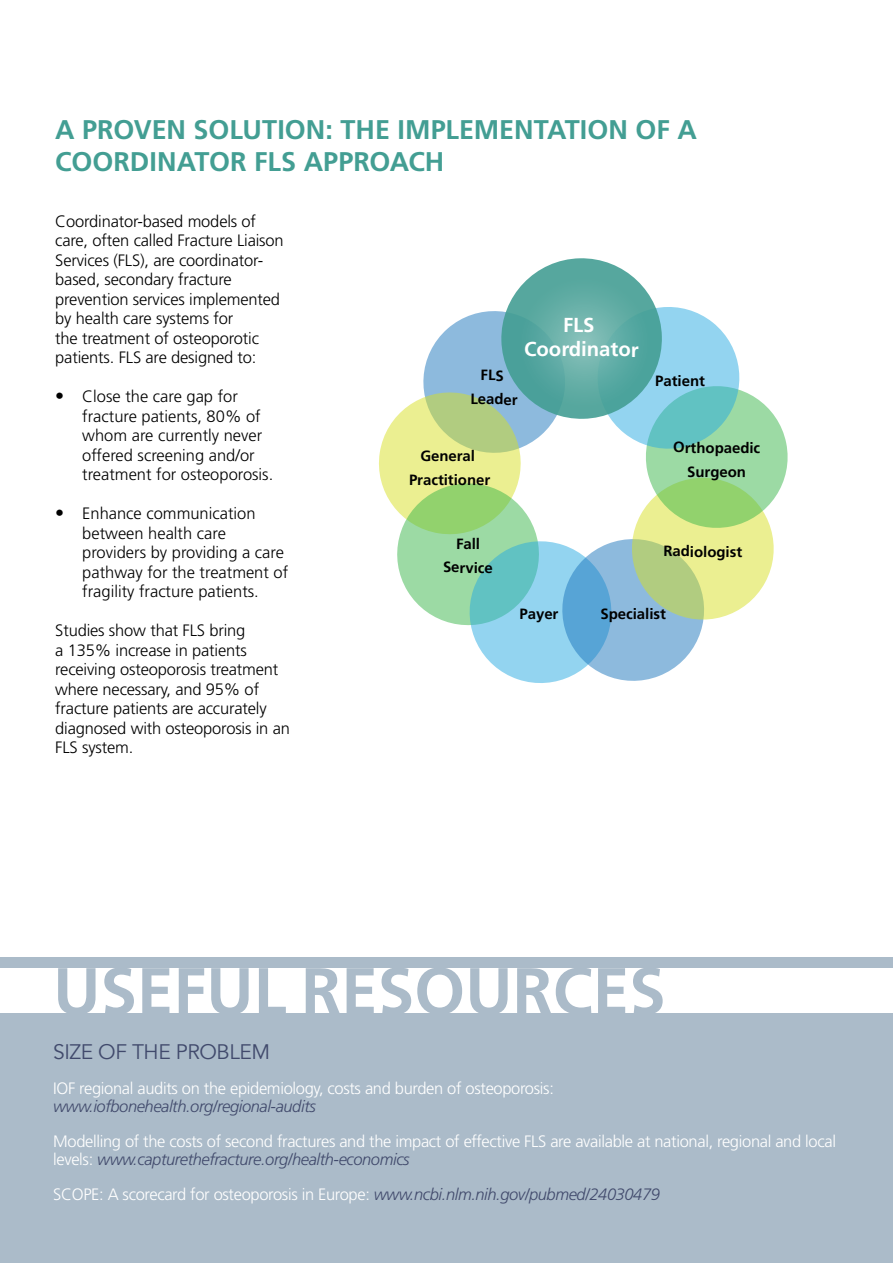
<style>
.page{position:relative;width:893px;height:1263px;background:#fff}
.page>*{position:absolute;margin:0;border:0;box-sizing:border-box;transform-origin:0 0}
.t1{font:700 65.55px "Frutiger";color:#abbbc9}
.t2{font:700 27px/32.4px "Frutiger";color:#439e93}
.t3{font:21px "Avenir";letter-spacing:-.02em;color:#414a6c}
.t4{font:700 20.25px/24.3px "Frutiger LT Std";letter-spacing:-.01em;color:#fff;text-align:center}
.t5{font:300 16.5px/19.5px "Frutiger";letter-spacing:-.01em;color:#000}
.t6{font:300 16.5px/18px "Frutiger";letter-spacing:-.02em;color:#fff}
.t7{font:italic 300 16.5px "Frutiger";letter-spacing:-.025em;color:#414a6c}
.t8{font:700 14.85px/24px "Frutiger";letter-spacing:-.01em;color:#000;text-align:center}
.t9{font:700 14.85px/23.9px "Frutiger LT Std";letter-spacing:-.01em;color:#000;text-align:center}
.s1{font-size:18px}
.s2{font-style:italic;color:#414a6c}
</style>
<div class="page">
<div style="left:0;top:1013px;width:893px;height:250px;background:#abbbc9"></div>
<div style="left:0;top:958px;width:893px;height:10px;background:#abbbc9"></div>
<svg style="left:379px;top:258px;width:409px;height:425px"></svg>
<h2 class="t2" style="left:55px;top:113px;width:643px">A PROVEN SOLUTION: THE IMPLEMENTATION OF A<br>COORDINATOR FLS APPROACH</h2>
<p class="t5" style="left:55px;top:211px;width:230px">Coordinator-based models of care, often called Fracture Liaison<br>Services (FLS), are coordinator&shy;based, secondary fracture prevention services implemented by health care systems for<br>the treatment of osteoporotic patients. FLS are designed to:</p>
<p class="t5" style="left:82px;top:387px;width:193px;text-indent:-27px"><span class="s1">•</span> Close the care gap for fracture patients, 80% of whom are currently never offered screening and/or treatment for osteoporosis.</p>
<p class="t5" style="left:82px;top:504px;width:207px;text-indent:-27px"><span class="s1">•</span> Enhance communication between health care providers by providing a care pathway for the treatment of fragility fracture patients.</p>
<p class="t5" style="left:55px;top:621px;width:236px">Studies show that FLS bring<br>a 135% increase in patients receiving osteoporosis treatment where necessary, and 95% of fracture patients are accurately diagnosed with osteoporosis in an<br>FLS system.</p>
<p class="t4" style="left:524px;top:313px;width:116px">FLS<br>Coordinator</p>
<p class="t8" style="left:470px;top:363px;width:49px">FLS<br>Leader</p>
<p class="t8" style="left:409px;top:444px;width:83px">General<br>Practitioner</p>
<p class="t8" style="left:655px;top:369px;width:51px">Patient</p>
<p class="t9" style="left:673px;top:436px;width:89px">Orthopaedic<br>Surgeon</p>
<p class="t8" style="left:443px;top:531px;width:51px">Fall<br>Service</p>
<p class="t8" style="left:663px;top:539px;width:80px">Radiologist</p>
<p class="t8" style="left:519px;top:602px;width:41px">Payer</p>
<p class="t8" style="left:600px;top:602px;width:67px">Specialist</p>
<h1 class="t1" style="left:53px;top:953px;width:614px">USEFUL RESOURCES</h1>
<p class="t3" style="left:53px;top:1039px;width:219px">SIZE OF THE PROBLEM</p>
<p class="t6" style="left:53px;top:1079px;width:502px">IOF regional audits on the epidemiology, costs and burden of osteoporosis:</p>
<p class="t7" style="left:53px;top:1097px;width:264px">www.iofbonehealth.org/regional-audits</p>
<p class="t6" style="left:53px;top:1132px;width:784px">Modelling of the costs of second fractures and the impact of effective FLS are available at national, regional and local levels: <span class="s2">www.capturethefracture.org/health-economics</span></p>
<p class="t6" style="left:53px;top:1185px;width:608px">SCOPE: A scorecard for osteoporosis in Europe: <span class="s2">www.ncbi.nlm.nih.gov/pubmed/24030479</span></p>
</div>
